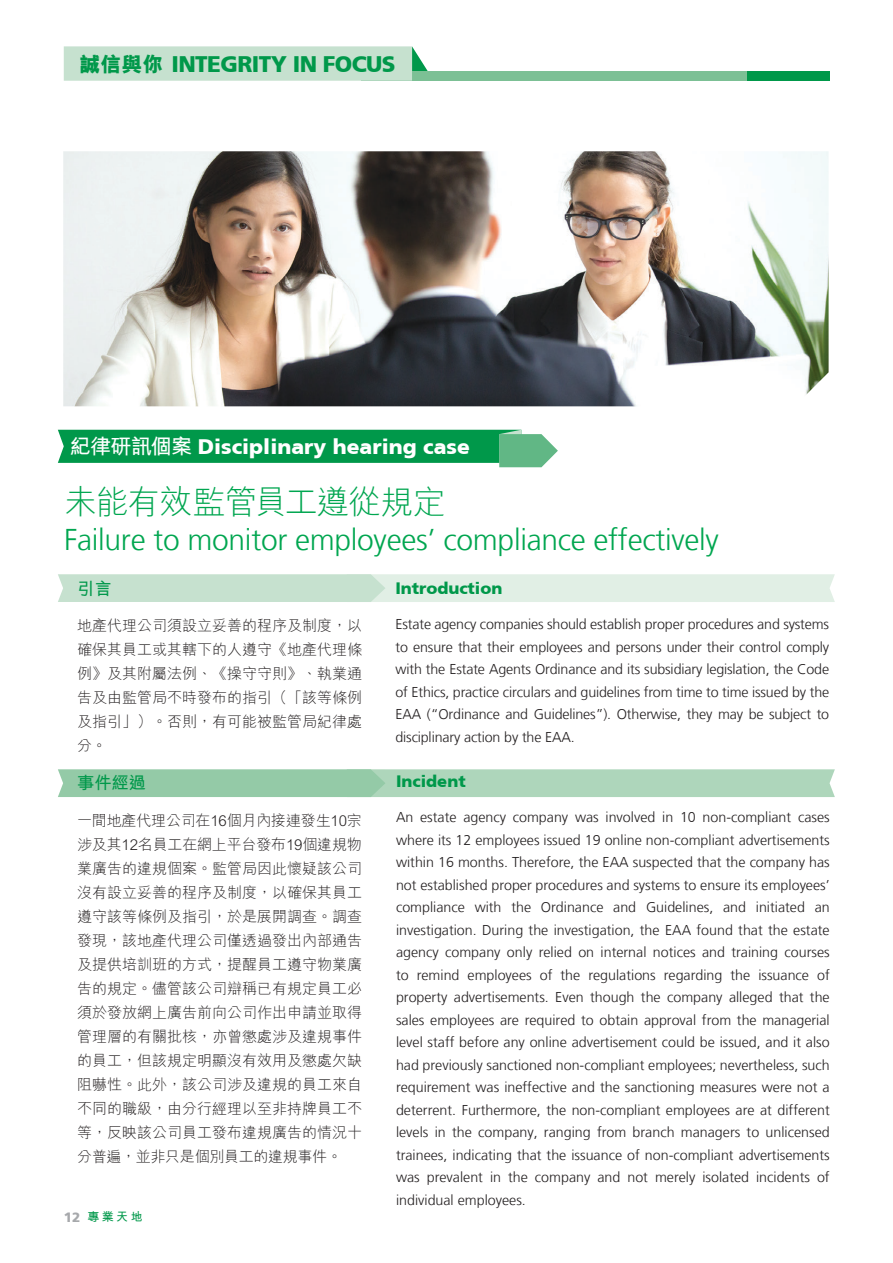
<style>
.page{position:relative;width:893px;height:1263px;background:#fff}
.page>*{position:absolute;margin:0;border:0;box-sizing:border-box;transform-origin:0 0}
.t1{font:300 33px "M Hei HK";letter-spacing:-.04em;color:#00a650}
.t2{font:300 30px "Frutiger LT";letter-spacing:-.01em;color:#00a650}
.t3{font:900 22.5px "Frutiger CE";letter-spacing:-.025em;color:#00984a}
.t4{font:900 21px "Frutiger CE";color:#fff}
.t5{font:700 17.25px "M Hei HK";color:#00984a}
.t6{font:900 16.5px "Frutiger CE";color:#00984a}
.t7{font:300 15px/24px "M Hei HK";color:#231f20;text-align:justify}
.t8{font:300 14.25px/22.5px "Frutiger LT";letter-spacing:-.005em;color:#231f20;text-align:justify}
.t9{font:700 12px "M Hei HK";color:#00984a}
.s1{font-family:"M Hei HK";font-weight:800;font-size:21px}
.s2{font-family:"M Hei HK";font-weight:700}
.s3{font-family:"Frutiger CE";font-weight:900;font-size:13.5px;color:#a7a9ac}
</style>
<div class="page">
<svg style="left:58px;top:574px;width:777px;height:28px;background:#d6e9dc"></svg>
<svg style="left:58px;top:769px;width:777px;height:28px;background:#a4d1b4"></svg>
<svg style="left:58px;top:430px;width:500px;height:37px;background:#29a766"></svg>
<img style="left:63px;top:151px;width:766px;height:255px">
<div style="left:361px;top:72px;width:467px;height:9px;background:#7cc095"></div>
<svg style="left:64px;top:46px;width:370px;height:35px;background:#c4e0ce"></svg>
<div style="left:747px;top:72px;width:83px;height:9px;background:#00984a"></div>
<p class="t3" style="left:80px;top:51px;width:318px"><span class="s1">誠信與你</span> INTEGRITY IN FOCUS</p>
<p class="t4" style="left:70px;top:434px;width:401px"><span class="s2">紀律研訊個案</span> Disciplinary hearing case</p>
<p class="t1" style="left:64px;top:479px;width:383px">未能有效監管員工遵從規定</p>
<p class="t2" style="left:64px;top:523px;width:656px">Failure to monitor employees’ compliance effectively</p>
<p class="t5" style="left:77px;top:576px;width:36px">引言</p>
<p class="t7" style="left:77px;top:613px;width:286px">地產代理公司須設立妥善的程序及制度，以確保其員工或其轄下的人遵守《地產代理條例》及其附屬法例、《操守守則》、執業通告及由監管局不時發布的指引（「該等條例及指引」）。否則，有可能被監管局紀律處分。</p>
<p class="t6" style="left:395px;top:578px;width:109px">Introduction</p>
<p class="t8" style="left:395px;top:613px;width:435px">Estate agency companies should establish proper procedures and systems to ensure that their employees and persons under their control comply with the Estate Agents Ordinance and its subsidiary legislation, the Code of Ethics, practice circulars and guidelines from time to time issued by the EAA (“Ordinance and Guidelines”). Otherwise, they may be subject to disciplinary action by the EAA.</p>
<p class="t5" style="left:77px;top:770px;width:70px">事件經過</p>
<p class="t7" style="left:77px;top:808px;width:286px">一間地產代理公司在16個月內接連發生10宗涉及其12名員工在網上平台發布19個違規物業廣告的違規個案。監管局因此懷疑該公司沒有設立妥善的程序及制度，以確保其員工遵守該等條例及指引，於是展開調查。調查發現，該地產代理公司僅透過發出內部通告及提供培訓班的方式，提醒員工遵守物業廣告的規定。儘管該公司辯稱已有規定員工必須於發放網上廣告前向公司作出申請並取得管理層的有關批核，亦曾懲處涉及違規事件的員工，但該規定明顯沒有效用及懲處欠缺阻嚇性。此外，該公司涉及違規的員工來自不同的職級，由分行經理以至非持牌員工不等，反映該公司員工發布違規廣告的情況十分普遍，並非只是個別員工的違規事件。</p>
<p class="t9" style="left:64px;top:1208px;width:80px"><span class="s3">12</span> 專業天地</p>
<p class="t6" style="left:396px;top:771px;width:71px">Incident</p>
<p class="t8" style="left:396px;top:806px;width:435px">An estate agency company was involved in 10 non-compliant cases where its 12 employees issued 19 online non-compliant advertisements within 16 months. Therefore, the EAA suspected that the company has not established proper procedures and systems to ensure its employees’ compliance with the Ordinance and Guidelines, and initiated an investigation. During the investigation, the EAA found that the estate agency company only relied on internal notices and training courses to remind employees of the regulations regarding the issuance of property advertisements. Even though the company alleged that the sales employees are required to obtain approval from the managerial level staff before any online advertisement could be issued, and it also had previously sanctioned non-compliant employees; nevertheless, such requirement was ineffective and the sanctioning measures were not a deterrent. Furthermore, the non-compliant employees are at different levels in the company, ranging from branch managers to unlicensed trainees, indicating that the issuance of non-compliant advertisements was prevalent in the company and not merely isolated incidents of individual employees.</p>
</div>
